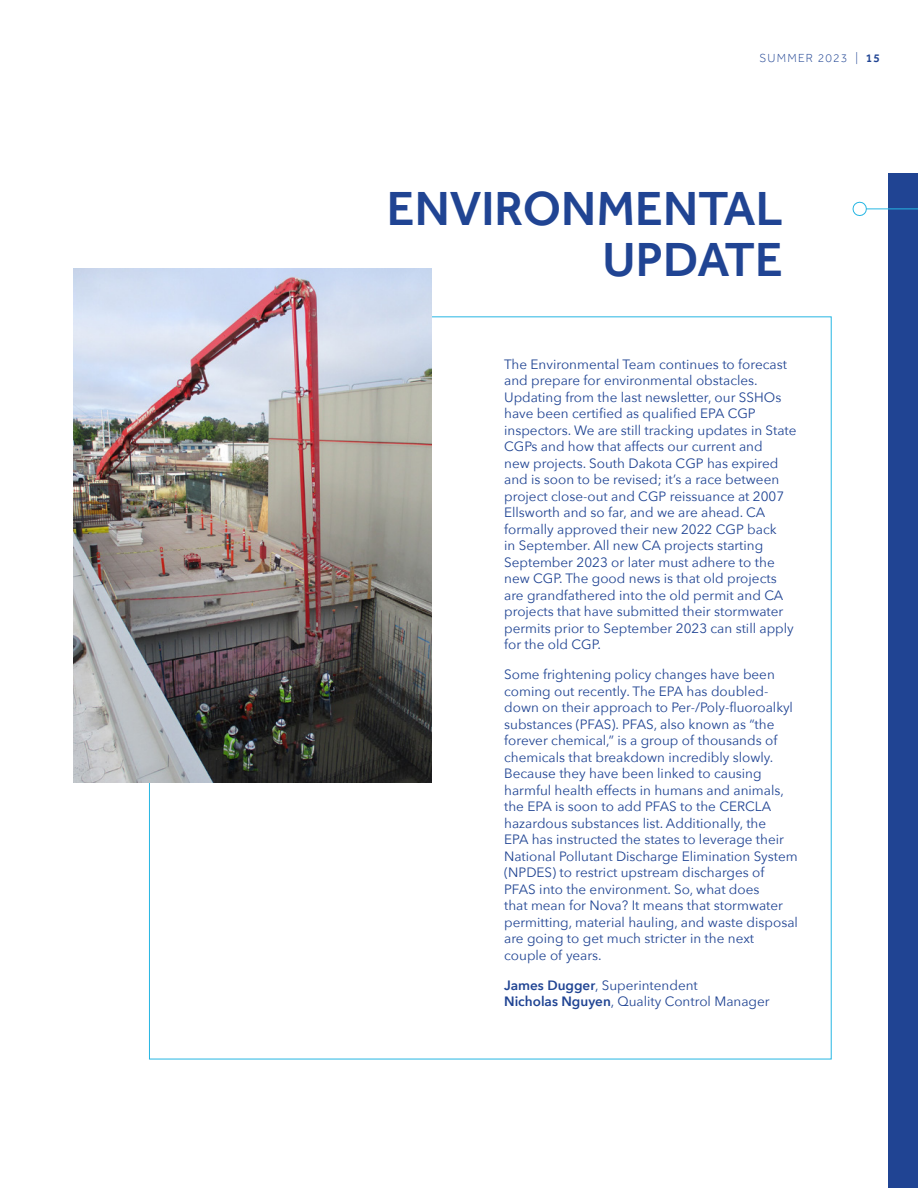
<style>
.page{position:relative;width:918px;height:1188px;background:#fff}
.page>*{position:absolute;margin:0;border:0;box-sizing:border-box;transform-origin:0 0}
.t1{font:500 49.2px/51.3px "Effra";color:#204493;text-align:right}
.t2{font:13.5px/16.5px "Avenir Next";color:#204493}
.t3{font:300 12px "Effra";letter-spacing:.1em;color:#204493}
.s1{font-weight:500}
.s2{font-weight:600}
</style>
<div class="page">
<div style="left:888px;top:173px;width:30px;height:1015px;background:#204493"></div>
<svg style="left:852px;top:201px;width:17px;height:15px"></svg>
<hr style="left:866px;top:208px;width:52px;height:1px;background:#26b6e3">
<img style="left:73px;top:268px;width:359px;height:514px">
<p class="t3" style="left:760px;top:51px;width:122px">SUMMER 2023 | <span class="s1">15</span></p>
<p class="t1" style="left:387px;top:182px;width:398px">ENVIRONMENTAL<br>UPDATE</p>
<p class="t2" style="left:504px;top:355px;width:294px">The Environmental Team continues to forecast and prepare for environmental obstacles.<br>Updating from the last newsletter, our SSHOs have been certified as qualified EPA CGP inspectors. We are still tracking updates in State CGPs and how that affects our current and<br>new projects. South Dakota CGP has expired and is soon to be revised; it’s a race between project close-out and CGP reissuance at 2007<br>Ellsworth and so far, and we are ahead. CA formally approved their new 2022 CGP back<br>in September. All new CA projects starting September 2023 or later must adhere to the new CGP. The good news is that old projects are grandfathered into the old permit and CA projects that have submitted their stormwater permits prior to September 2023 can still apply for the old CGP.</p>
<p class="t2" style="left:504px;top:666px;width:295px">Some frightening policy changes have been coming out recently. The EPA has doubled&shy;down on their approach to Per-/Poly-fluoroalkyl substances (PFAS). PFAS, also known as “the forever chemical,” is a group of thousands of chemicals that breakdown incredibly slowly.<br>Because they have been linked to causing harmful health effects in humans and animals, the EPA is soon to add PFAS to the CERCLA hazardous substances list. Additionally, the<br>EPA has instructed the states to leverage their National Pollutant Discharge Elimination System (NPDES) to restrict upstream discharges of PFAS into the environment. So, what does<br>that mean for Nova? It means that stormwater permitting, material hauling, and waste disposal are going to get much stricter in the next couple of years.</p>
<p class="t2" style="left:504px;top:976px;width:267px"><span class="s2">James Dugger</span>, Superintendent<br><span class="s2">Nicholas Nguyen</span>, Quality Control Manager</p>
</div>
